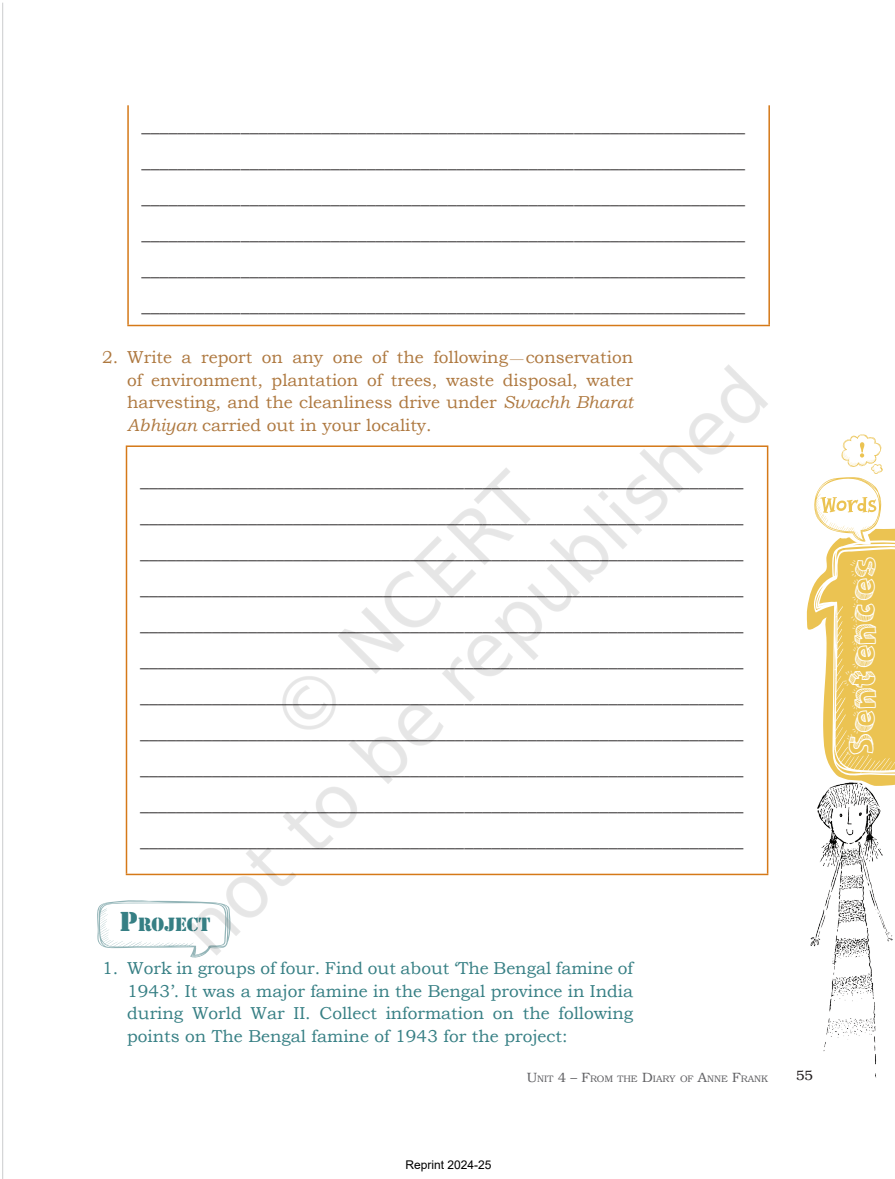
<style>
.page{position:relative;width:895px;height:1179px;background:#fff}
.page>*{position:absolute;margin:0;border:0;box-sizing:border-box;transform-origin:0 0}
.t1{font:37.2px "Sketch 3 D";color:#fff}
.t2{font:18px "Minion Pro";color:#231f20}
.PROJECT_HEAD{font:17.85px "Stencil Std";color:#367f84}
.PROJECT_QUESTIONS_1{font:17.25px/22.5px "Bookman Old Style";color:#367f84;text-align:justify}
.WRITING_QUESTIONS_1{font:17.25px/22.5px "Bookman Old Style";color:#ae783f;text-align:justify}
.t3{font:13.5px "Bookman";color:#231f20}
.t4{font:12px "Arial";color:#000}
.t5{font:9.45px "Bookman";color:#636366}
.s1{font-family:"Kokila"}
.s2{font-style:italic}
.s3{font-size:25.5px}
.s4{font-size:13.5px}
</style>
<div class="page">
<img style="left:2px;top:2px;width:892px;height:1176px">
<img style="left:85px;top:290px;width:700px;height:699px">
<p class="t2" style="left:141px;top:114px;width:604px">___________________________________________________________________</p>
<p class="t2" style="left:141px;top:150px;width:604px">___________________________________________________________________</p>
<p class="t2" style="left:141px;top:186px;width:604px">___________________________________________________________________</p>
<p class="t2" style="left:141px;top:222px;width:604px">___________________________________________________________________</p>
<p class="t2" style="left:141px;top:258px;width:604px">___________________________________________________________________</p>
<p class="t2" style="left:141px;top:294px;width:604px">___________________________________________________________________</p>
<p class="WRITING_QUESTIONS_1" style="left:127px;top:346px;width:507px;text-indent:-25px">2. Write a report on any one of the following<span class="s1">—</span>conservation of environment, plantation of trees, waste disposal, water harvesting, and the cleanliness drive under <span class="s2">Swachh Bharat Abhiyan</span> carried out in your locality.</p>
<p class="t2" style="left:140px;top:469px;width:605px">___________________________________________________________________</p>
<p class="t2" style="left:140px;top:505px;width:605px">___________________________________________________________________</p>
<p class="t2" style="left:140px;top:541px;width:605px">___________________________________________________________________</p>
<p class="t2" style="left:140px;top:577px;width:605px">___________________________________________________________________</p>
<p class="t2" style="left:140px;top:613px;width:605px">___________________________________________________________________</p>
<p class="t2" style="left:140px;top:649px;width:605px">___________________________________________________________________</p>
<p class="t2" style="left:140px;top:685px;width:605px">___________________________________________________________________</p>
<p class="t2" style="left:140px;top:721px;width:605px">___________________________________________________________________</p>
<p class="t2" style="left:140px;top:757px;width:605px">___________________________________________________________________</p>
<p class="t2" style="left:140px;top:793px;width:605px">___________________________________________________________________</p>
<p class="t2" style="left:140px;top:829px;width:605px">___________________________________________________________________</p>
<p class="PROJECT_HEAD" style="left:120px;top:912px;width:92px"><span class="s3">P</span>ROJECT</p>
<p class="PROJECT_QUESTIONS_1" style="left:127px;top:957px;width:507px;text-indent:-25px">1. Work in groups of four. Find out about ‘The Bengal famine of 1943’. It was a major famine in the Bengal province in India during World War II. Collect information on the following points on The Bengal famine of 1943 for the project:</p>
<p class="t4" style="left:405px;top:1156px;width:88px">Reprint 2024-25</p>
<p class="t5" style="left:526px;top:1072px;width:242px"><span class="s4">U</span>NIT <span class="s4">4 – F</span>ROM THE <span class="s4">D</span>IARY OF <span class="s4">A</span>NNE <span class="s4">F</span>RANK</p>
<p class="t3" style="left:795px;top:1067px;width:18px">55</p>
<h1 class="t1" style="left:840px;top:756px;width:200px;rotate:-90deg">Sentences</h1>
</div>
